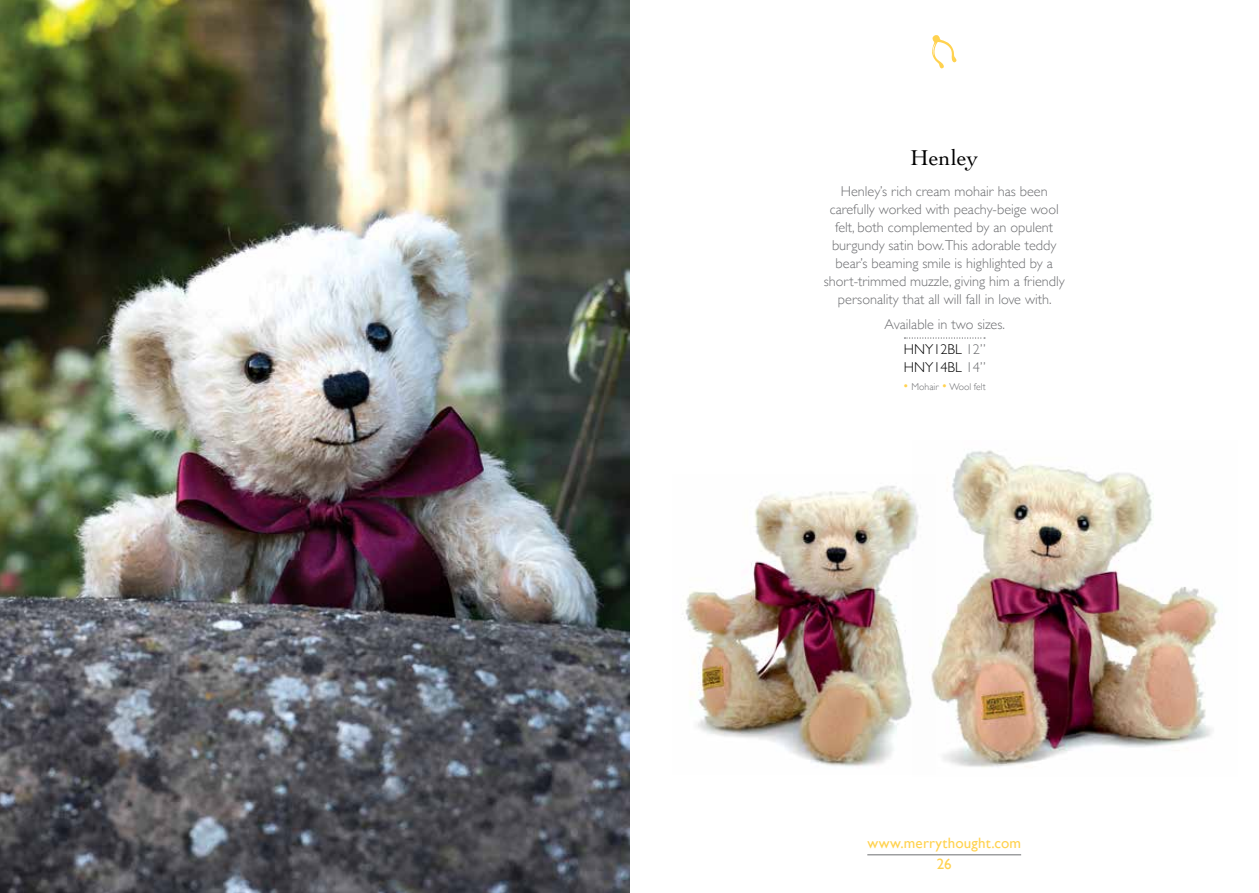
<style>
.page{position:relative;width:1259px;height:893px;background:#fff}
.page>*{position:absolute;margin:0;border:0;box-sizing:border-box;transform-origin:0 0}
.t1{font:22.5px "Cochin";letter-spacing:-.01em;color:#000}
.t2{font:15px/21px "Gill Sans";letter-spacing:.01em;color:#ffd24f;text-align:center}
.t3{font:300 14.25px/18px "Gill Sans";color:#6d6e71;text-align:center}
.t4{font:300 14.25px "Gill Sans";color:#000}
.t5{font:300 9.75px "Gill Sans";color:#6d6e71}
.s1{color:#000}
.s2{color:#6d6e71}
.s3{font-size:12.3px;color:#ffd24f}
</style>
<div class="page">
<img style="left:685px;top:486px;width:227px;height:281px">
<hr style="left:867px;top:854px;width:154px;height:1px;background:#6d6e71">
<img style="left:0;top:0;width:629px;height:893px">
<img style="left:912px;top:450px;width:307px;height:318px">
<svg style="left:932px;top:35px;width:25px;height:34px"></svg>
<svg style="left:904px;top:337px;width:81px;height:2px"></svg>
<h1 class="t1" style="left:910px;top:142px;width:69px">Henley</h1>
<p class="t3" style="left:824px;top:181px;width:242px">Henley’s rich cream mohair has been carefully worked with peachy-beige wool felt, both complemented by an opulent burgundy satin bow.This adorable teddy bear’s beaming smile is highlighted by a short-trimmed muzzle, giving him a friendly personality that all will fall in love with.</p>
<p class="t3" style="left:884px;top:311px;width:122px;line-height:24.9px">Available in two sizes.<br><span class="s1">HNY12BL</span> 12”</p>
<p class="t4" style="left:904px;top:356px;width:83px">HNY14BL <span class="s2">14”</span></p>
<p class="t5" style="left:903px;top:379px;width:84px"><span class="s3">•</span> Mohair <span class="s3">•</span> Wool felt</p>
<p class="t2" style="left:867px;top:832px;width:155px">www.merrythought.com<br>26</p>
</div>
